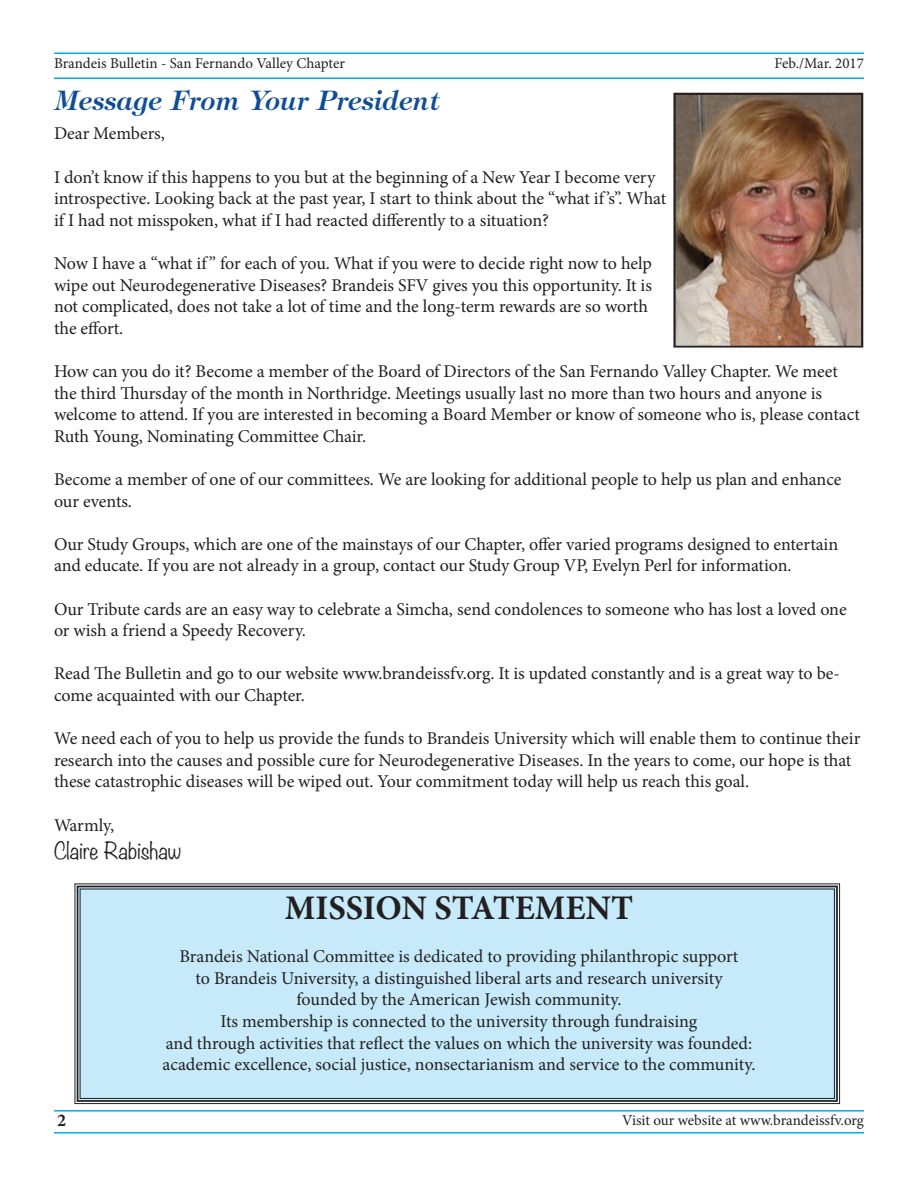
<style>
.page{position:relative;width:918px;height:1188px;background:#fff}
.page>*{position:absolute;margin:0;border:0;box-sizing:border-box;transform-origin:0 0}
.t1{font:700 34.5px "Minion Pro";color:#231f20}
.t2{font:italic 600 27px "Tiffany";color:#0f4d96}
.t3{font:300 21px "Noteworthy";letter-spacing:-.005em;color:#231f20}
.t4{font:18px/21.6px "Minion Pro";letter-spacing:-.005em;color:#231f20}
.t5{font:700 18px "Minion Pro";color:#231f20}
.t6{font:15px "Minion Pro";letter-spacing:-.005em;color:#231f20}
</style>
<div class="page">
<div style="left:74px;top:883px;width:766px;height:221px;background:#c6eafa"></div>
<div style="left:77px;top:886px;width:761px;height:216px;border:2px solid #231f20"></div>
<div style="left:80px;top:889px;width:755px;height:210px;border:1px solid #231f20"></div>
<hr style="left:54px;top:77px;width:810px;height:2px;background:#00aeef">
<hr style="left:54px;top:53px;width:810px;height:1px;background:#00aeef">
<img style="left:673px;top:93px;width:190px;height:255px">
<hr style="left:54px;top:1132px;width:810px;height:2px;background:#00aeef">
<hr style="left:54px;top:1110px;width:810px;height:2px;background:#00aeef">
<p class="t6" style="left:54px;top:53px;width:293px">Brandeis Bulletin - San Fernando Valley Chapter</p>
<p class="t6" style="left:775px;top:53px;width:91px">Feb./Mar. 2017</p>
<h2 class="t2" style="left:54px;top:85px;width:387px">Message From Your President</h2>
<p class="t4" style="left:54px;top:123px;width:112px">Dear Members,</p>
<p class="t4" style="left:54px;top:166px;width:614px">I don’t know if this happens to you but at the beginning of a New Year I become very introspective. Looking back at the past year, I start to think about the “what if ’s”. What if I had not misspoken, what if I had reacted differently to a situation?</p>
<p class="t4" style="left:54px;top:252px;width:599px">Now I have a “what if ” for each of you. What if you were to decide right now to help wipe out Neurodegenerative Diseases? Brandeis SFV gives you this opportunity. It is not complicated, does not take a lot of time and the long-term rewards are so worth the effort.</p>
<p class="t4" style="left:54px;top:360px;width:808px">How can you do it? Become a member of the Board of Directors of the San Fernando Valley Chapter. We meet the third Thursday of the month in Northridge. Meetings usually last no more than two hours and anyone is welcome to attend. If you are interested in becoming a Board Member or know of someone who is, please contact Ruth Young, Nominating Committee Chair.</p>
<p class="t4" style="left:54px;top:468px;width:789px">Become a member of one of our committees. We are looking for additional people to help us plan and enhance our events.</p>
<p class="t4" style="left:54px;top:533px;width:786px">Our Study Groups, which are one of the mainstays of our Chapter, offer varied programs designed to entertain and educate. If you are not already in a group, contact our Study Group VP, Evelyn Perl for information.</p>
<p class="t4" style="left:54px;top:598px;width:794px">Our Tribute cards are an easy way to celebrate a Simcha, send condolences to someone who has lost a loved one or wish a friend a Speedy Recovery.</p>
<p class="t4" style="left:54px;top:663px;width:787px">Read The Bulletin and go to our website www.brandeissfv.org. It is updated constantly and is a great way to be&shy;come acquainted with our Chapter.</p>
<p class="t4" style="left:54px;top:728px;width:808px">We need each of you to help us provide the funds to Brandeis University which will enable them to continue their research into the causes and possible cure for Neurodegenerative Diseases. In the years to come, our hope is that these catastrophic diseases will be wiped out. Your commitment today will help us reach this goal.</p>
<p class="t4" style="left:54px;top:814px;width:62px">Warmly,</p>
<p class="t3" style="left:54px;top:832px;width:129px">Claire Rabishaw</p>
<h1 class="t1" style="left:285px;top:884px;width:350px">MISSION STATEMENT</h1>
<p class="t4" style="left:162px;top:946px;width:595px;text-align:center">Brandeis National Committee is dedicated to providing philanthropic support<br>to Brandeis University, a distinguished liberal arts and research university<br>founded by the American Jewish community.<br>Its membership is connected to the university through fundraising<br>and through activities that reflect the values on which the university was founded: academic excellence, social justice, nonsectarianism and service to the community.</p>
<p class="t5" style="left:57px;top:1107px;width:10px">2</p>
<p class="t6" style="left:622px;top:1111px;width:243px">Visit our website at www.brandeissfv.org</p>
</div>
